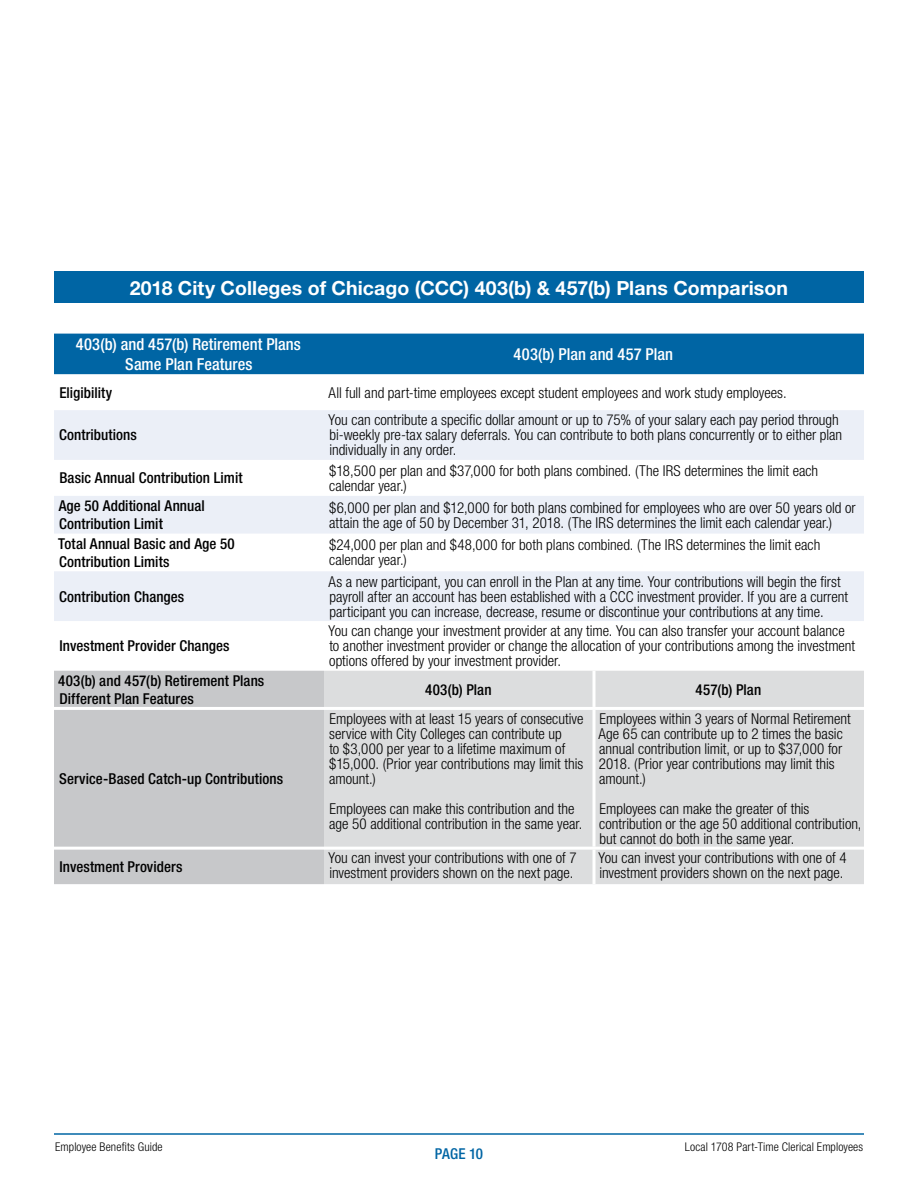
<style>
.page{position:relative;width:918px;height:1188px;background:#fff}
.page>*{position:absolute;margin:0;border:0;box-sizing:border-box;transform-origin:0 0}
.t1{font:700 19.5px "Helvetica Neue LT Std";letter-spacing:.005em;color:#fff}
.t2{font:500 condensed 16.5px/19.8px "Helvetica Neue LT Std";letter-spacing:.005em;color:#fff;text-align:center}
.t3{font:300 condensed 15px/15px "Helvetica Neue LT Std";color:#000}
.t4{font:500 condensed 15px/18px "Helvetica Neue LT Std";letter-spacing:.005em;color:#000}
.t5{font:500 condensed 15px "Helvetica Neue LT Std";letter-spacing:-.005em;color:#0065a4}
.t6{font:300 condensed 12px "Helvetica Neue LT Std";letter-spacing:.01em;color:#000}
</style>
<div class="page">
<hr style="left:54px;top:1133px;width:810px;height:2px;background:#0065a4">
<div style="left:54px;top:334px;width:810px;height:40px;background:#0065a4"></div>
<svg style="left:54px;top:410px;width:810px;height:211px;fill:#ebeff7"></svg>
<div style="left:54px;top:671px;width:270px;height:213px;background:#c7c8ca"></div>
<div style="left:324px;top:671px;width:540px;height:213px;background:#dcddde"></div>
<hr style="left:54px;top:707px;width:270px;height:3px;background:#fff">
<hr style="left:324px;top:707px;width:270px;height:3px;background:#fff">
<hr style="left:594px;top:707px;width:270px;height:3px;background:#fff">
<hr style="left:54px;top:847px;width:270px;height:3px;background:#fff">
<hr style="left:324px;top:847px;width:270px;height:3px;background:#fff">
<hr style="left:594px;top:847px;width:270px;height:3px;background:#fff">
<hr style="left:592px;top:671px;width:4px;height:36px;background:#f5f5f5">
<svg style="left:592px;top:710px;width:4px;height:137px"></svg>
<hr style="left:592px;top:850px;width:4px;height:34px;background:#f6f6f6">
<div style="left:54px;top:271px;width:810px;height:32px;background:#0065a4"></div>
<h1 class="t1" style="left:130px;top:276px;width:660px">2018 City Colleges of Chicago (CCC) 403(b) &amp; 457(b) Plans Comparison</h1>
<p class="t2" style="left:76px;top:334px;width:227px">403(b) and 457(b) Retirement Plans<br>Same Plan Features</p>
<p class="t2" style="left:514px;top:344px;width:161px">403(b) Plan and 457 Plan</p>
<p class="t4" style="left:59px;top:383px;width:54px">Eligibility</p>
<p class="t3" style="left:329px;top:385px;width:460px">All full and part‐time employees except student employees and work study employees.</p>
<p class="t4" style="left:59px;top:426px;width:79px">Contributions</p>
<p class="t3" style="left:329px;top:412px;width:515px">You can contribute a specific dollar amount or up to 75% of your salary each pay period through bi‐weekly pre‐tax salary deferrals. You can contribute to both plans concurrently or to either plan individually in any order.</p>
<p class="t4" style="left:59px;top:469px;width:185px">Basic Annual Contribution Limit</p>
<p class="t3" style="left:329px;top:463px;width:491px">$18,500 per plan and $37,000 for both plans combined. (The IRS determines the limit each calendar year.)</p>
<p class="t4" style="left:59px;top:497px;width:148px">Age 50 Additional Annual<br>Contribution Limit</p>
<p class="t3" style="left:329px;top:500px;width:528px">$6,000 per plan and $12,000 for both plans combined for employees who are over 50 years old or attain the age of 50 by December 31, 2018. (The IRS determines the limit each calendar year.)</p>
<p class="t4" style="left:58px;top:534px;width:178px">Total Annual Basic and Age 50<br>Contribution Limits</p>
<p class="t3" style="left:329px;top:537px;width:493px">$24,000 per plan and $48,000 for both plans combined. (The IRS determines the limit each calendar year.)</p>
<p class="t4" style="left:59px;top:587px;width:127px">Contribution Changes</p>
<p class="t3" style="left:329px;top:574px;width:521px">As a new participant, you can enroll in the Plan at any time. Your contributions will begin the first payroll after an account has been established with a CCC investment provider. If you are a current participant you can increase, decrease, resume or discontinue your contributions at any time.</p>
<p class="t4" style="left:59px;top:637px;width:172px">Investment Provider Changes</p>
<p class="t3" style="left:329px;top:623px;width:528px">You can change your investment provider at any time. You can also transfer your account balance to another investment provider or change the allocation of your contributions among the investment options offered by your investment provider.</p>
<p class="t4" style="left:58px;top:671px;width:208px">403(b) and 457(b) Retirement Plans<br>Different Plan Features</p>
<p class="t4" style="left:425px;top:680px;width:68px">403(b) Plan</p>
<p class="t4" style="left:696px;top:680px;width:67px">457(b) Plan</p>
<p class="t4" style="left:59px;top:769px;width:225px">Service‐Based Catch‐up Contributions</p>
<p class="t3" style="left:329px;top:711px;width:256px">Employees with at least 15 years of consecutive service with City Colleges can contribute up<br>to $3,000 per year to a lifetime maximum of $15,000. (Prior year contributions may limit this amount.)</p>
<p class="t3" style="left:329px;top:801px;width:255px">Employees can make this contribution and the age 50 additional contribution in the same year.</p>
<p class="t3" style="left:599px;top:711px;width:254px">Employees within 3 years of Normal Retirement Age 65 can contribute up to 2 times the basic annual contribution limit, or up to $37,000 for 2018. (Prior year contributions may limit this amount.)</p>
<p class="t3" style="left:599px;top:801px;width:264px">Employees can make the greater of this contribution or the age 50 additional contribution, but cannot do both in the same year.</p>
<p class="t4" style="left:59px;top:857px;width:125px">Investment Providers</p>
<p class="t3" style="left:329px;top:850px;width:249px">You can invest your contributions with one of 7 investment providers shown on the next page.</p>
<p class="t3" style="left:599px;top:850px;width:249px">You can invest your contributions with one of 4 investment providers shown on the next page.</p>
<p class="t6" style="left:55px;top:1140px;width:109px">Employee Benefits Guide</p>
<p class="t6" style="left:685px;top:1140px;width:180px">Local 1708 Part-Time Clerical Employees</p>
<p class="t5" style="left:435px;top:1145px;width:50px">PAGE 10</p>
</div>
